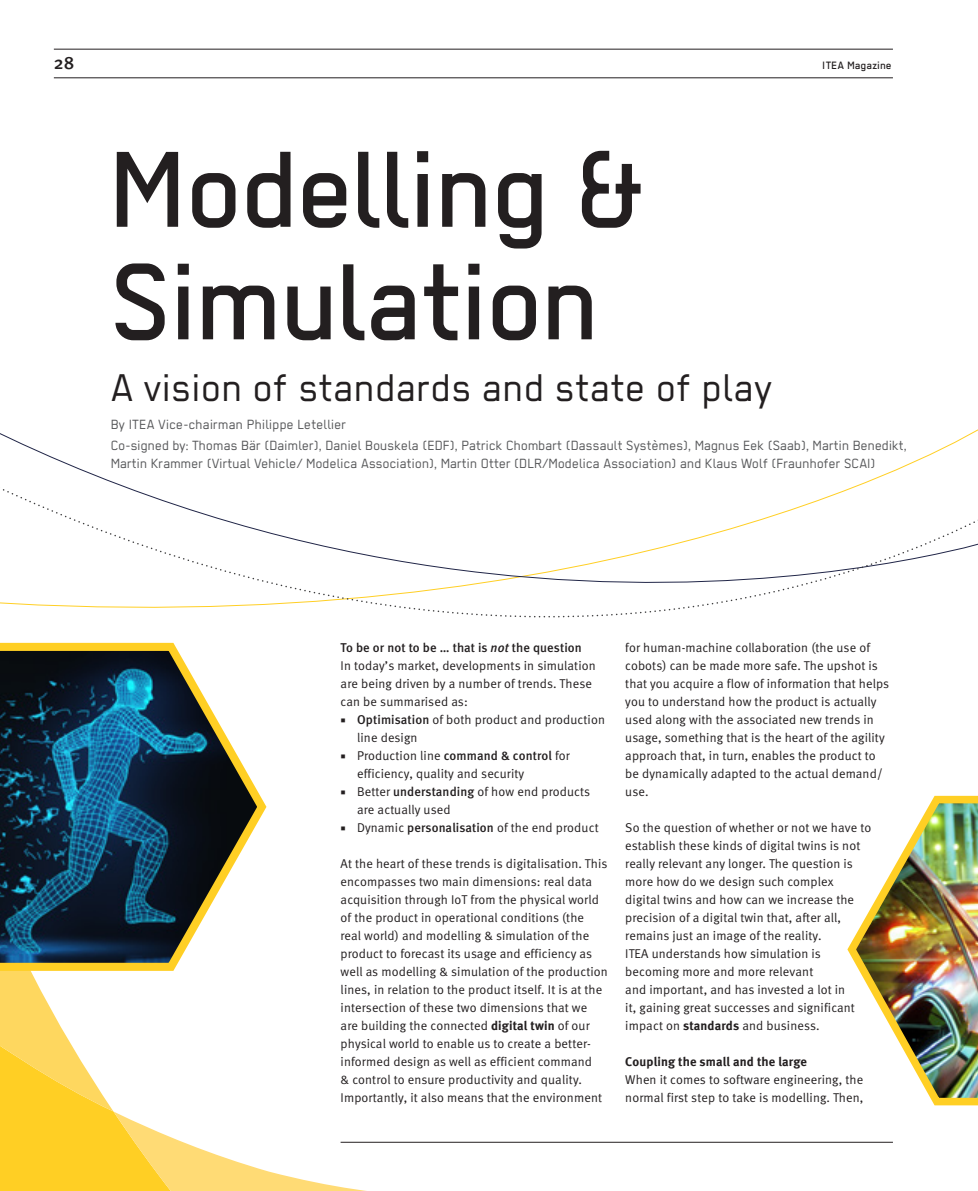
<style>
.page{position:relative;width:978px;height:1191px;background:#fff}
.page>*{position:absolute;margin:0;border:0;box-sizing:border-box;transform-origin:0 0}
.header-2__hoofd{font:500 121.5px/112.5px "Regular";letter-spacing:-.01em;color:#231f20}
.header-2__hoofd-2{font:43.5px "Regular";letter-spacing:.01em;color:#231f20}
.t1{font:500 18px "Meta";color:#231f20}
.header-2__hoofd-3{font:15px/21px "Regular";letter-spacing:.005em;color:#57585a}
.body{font:12.75px/18px "Meta Normal";letter-spacing:.01em;color:#231f20}
.body-2{font:500 12.75px "Meta";letter-spacing:.01em;color:#231f20}
.body-3{font:700 12.75px "Meta";letter-spacing:.01em;color:#231f20}
.t2{font:500 12px "Regular";letter-spacing:.01em;color:#231f20}
.s1{font-style:italic}
.s2{font-family:"Meta";font-weight:500}
.s3{font-family:"Meta";font-weight:700}
</style>
<div class="page">
<svg style="left:0;top:429px;width:978px;height:189px"></svg>
<hr style="left:54px;top:78px;width:839px;height:1px;background:#231f20">
<hr style="left:54px;top:49px;width:839px;height:1px;background:#231f20">
<hr style="left:341px;top:1142px;width:552px;height:1px;background:#231f20">
<svg style="left:0;top:642px;width:267px;height:180px"></svg>
<img style="left:847px;top:795px;width:131px;height:311px">
<svg style="left:0;top:822px;width:519px;height:369px"></svg>
<h3 class="t1" style="left:54px;top:52px;width:22px">28</h3>
<p class="t2" style="left:823px;top:58px;width:71px">ITEA Magazine</p>
<p class="header-2__hoofd" style="left:111px;top:131px;width:540px">Modelling &amp;<br>Simulation</p>
<p class="header-2__hoofd-2" style="left:111px;top:363px;width:663px">A vision of standards and state of play</p>
<p class="header-2__hoofd-3" style="left:111px;top:414px;width:798px">By ITEA Vice-chairman Philippe Letellier<br>Co-signed by: Thomas Bär (Daimler), Daniel Bouskela (EDF), Patrick Chombart (Dassault Systèmes), Magnus Eek (Saab), Martin Benedikt,</p>
<p class="header-2__hoofd-3" style="left:111px;top:453px;width:766px">Martin Krammer (Virtual Vehicle/ Modelica Association), Martin Otter (DLR/Modelica Association) and Klaus Wolf (Fraunhofer SCAI)</p>
<p class="body-2" style="left:341px;top:640px;width:243px">To be or not to be … that is <span class="s1">not</span> the question</p>
<p class="body" style="left:341px;top:656px;width:257px">In today’s market, developments in simulation are being driven by a number of trends. These can be summarised as:</p>
<p class="body" style="left:357px;top:710px;width:249px"><span class="s2">Optimisation</span> of both product and production line design</p>
<p class="body" style="left:357px;top:746px;width:214px">Production line <span class="s2">command &amp; control</span> for efficiency, quality and security</p>
<p class="body" style="left:357px;top:782px;width:235px">Better <span class="s2">understanding</span> of how end products are actually used</p>
<p class="body" style="left:357px;top:818px;width:243px">Dynamic <span class="s2">personalisation</span> of the end product</p>
<p class="body" style="left:341px;top:854px;width:269px">At the heart of these trends is digitalisation. This encompasses two main dimensions: real data acquisition through IoT from the physical world of the product in operational conditions (the real world) and modelling &amp; simulation of the product to forecast its usage and efficiency as well as modelling &amp; simulation of the production lines, in relation to the product itself. It is at the intersection of these two dimensions that we<br>are building the connected <span class="s3">digital twin</span> of our physical world to enable us to create a better&shy;informed design as well as efficient command<br>&amp; control to ensure productivity and quality.<br>Importantly, it also means that the environment</p>
<p class="body" style="left:625px;top:638px;width:265px">for human-machine collaboration (the use of cobots) can be made more safe. The upshot is that you acquire a flow of information that helps you to understand how the product is actually used along with the associated new trends in usage, something that is the heart of the agility approach that, in turn, enables the product to be dynamically adapted to the actual demand/ use.</p>
<p class="body" style="left:625px;top:818px;width:248px">So the question of whether or not we have to establish these kinds of digital twins is not really relevant any longer. The question is more how do we design such complex digital twins and how can we increase the precision of a digital twin that, after all, remains just an image of the reality.<br>ITEA understands how simulation is becoming more and more relevant<br>and important, and has invested a lot in<br>it, gaining great successes and significant impact on <span class="s3">standards</span> and business.</p>
<p class="body-3" style="left:625px;top:1054px;width:183px">Coupling the small and the large</p>
<p class="body" style="left:625px;top:1070px;width:240px">When it comes to software engineering, the normal first step to take is modelling. Then,</p>
</div>
